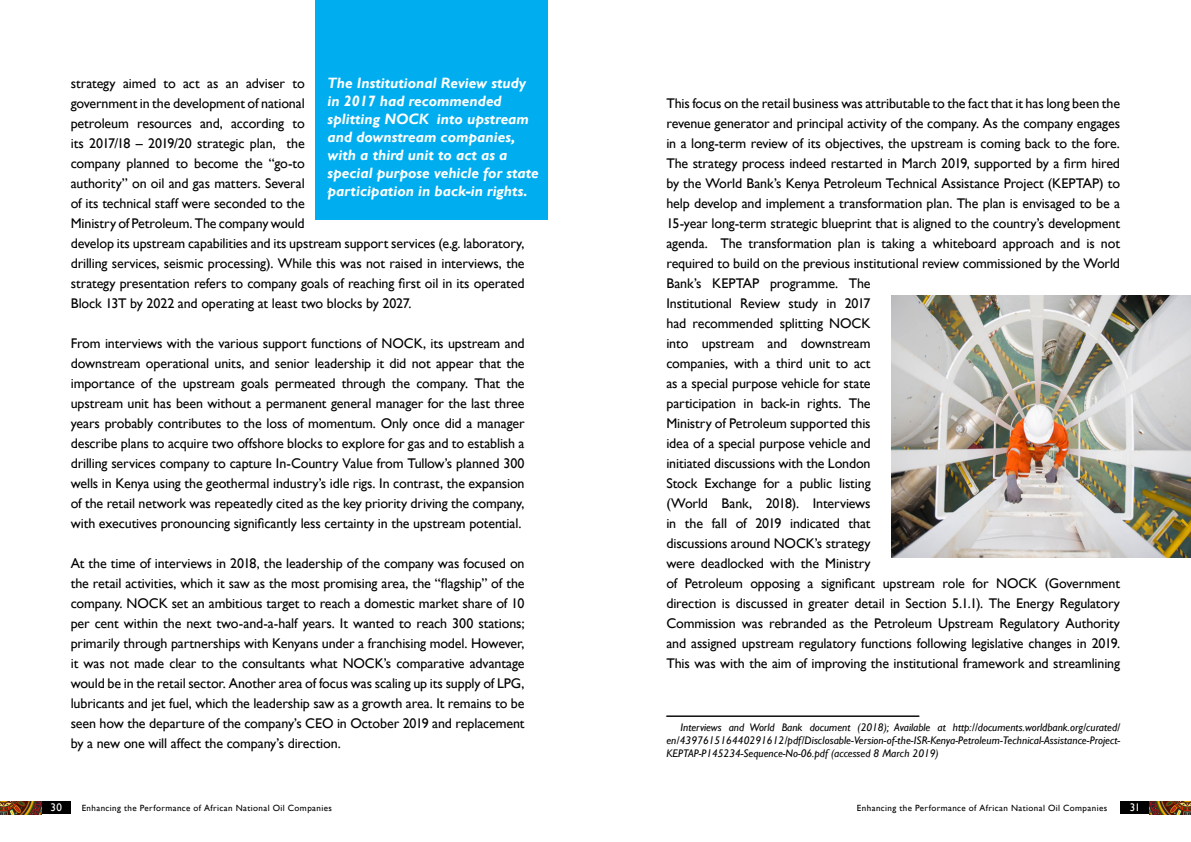
<style>
.page{position:relative;width:1191px;height:842px;background:#fff}
.page>*{position:absolute;margin:0;border:0;box-sizing:border-box;transform-origin:0 0}
.t1{font:italic 700 15px/18px "Gill Sans";color:#fff}
.t2{font:14px/20px "Gill Sans";letter-spacing:-.01em;color:#000}
.t3{font:italic 11px/13px "Gill Sans";color:#000;text-align:justify}
.t4{font:11px "Gill Sans";color:#fff}
.t5{font:9px "Gill Sans";letter-spacing:.045em;color:#000}
</style>
<div class="page">
<div style="left:1120px;top:801px;width:29px;height:13px;background:#000"></div>
<div style="left:41px;top:801px;width:30px;height:13px;background:#000"></div>
<img style="left:0;top:801px;width:41px;height:13px">
<img style="left:1149px;top:801px;width:42px;height:13px">
<div style="left:315px;top:0;width:232px;height:220px;background:#00aeef"></div>
<img style="left:892px;top:295px;width:299px;height:262px">
<hr style="left:666px;top:716px;width:253px;height:1px;background:#000">
<p class="t2" style="left:71px;top:73px;width:455px">strategy aimed to act as an adviser to<br>government in the development of national<br>petroleum resources and, according to<br>its 2017/18 – 2019/20 strategic plan, the<br>company planned to become the “go-to<br>authority” on oil and gas matters. Several<br>of its technical staff were seconded to the<br>Ministry of Petroleum. The company would<br>develop its upstream capabilities and its upstream support services (e.g. laboratory, drilling services, seismic processing). While this was not raised in interviews, the strategy presentation refers to company goals of reaching first oil in its operated Block 13T by 2022 and operating at least two blocks by 2027.</p>
<p class="t2" style="left:71px;top:333px;width:455px;text-align:justify">From interviews with the various support functions of NOCK, its upstream and downstream operational units, and senior leadership it did not appear that the importance of the upstream goals permeated through the company. That the upstream unit has been without a permanent general manager for the last three years probably contributes to the loss of momentum. Only once did a manager describe plans to acquire two offshore blocks to explore for gas and to establish a drilling services company to capture In-Country Value from Tullow’s planned 300 wells in Kenya using the geothermal industry’s idle rigs. In contrast, the expansion of the retail network was repeatedly cited as the key priority driving the company, with executives pronouncing significantly less certainty in the upstream potential.</p>
<p class="t2" style="left:71px;top:553px;width:455px;text-align:justify">At the time of interviews in 2018, the leadership of the company was focused on the retail activities, which it saw as the most promising area, the “flagship” of the company. NOCK set an ambitious target to reach a domestic market share of 10 per cent within the next two-and-a-half years. It wanted to reach 300 stations; primarily through partnerships with Kenyans under a franchising model. However, it was not made clear to the consultants what NOCK’s comparative advantage would be in the retail sector. Another area of focus was scaling up its supply of LPG, lubricants and jet fuel, which the leadership saw as a growth area. It remains to be seen how the departure of the company’s CEO in October 2019 and replacement by a new one will affect the company’s direction.</p>
<p class="t1" style="left:327px;top:75px;width:213px">The Institutional Review study in 2017 had recommended splitting NOCK into upstream and downstream companies, with a third unit to act as a special purpose vehicle for state participation in back-in rights.</p>
<p class="t2" style="left:666px;top:93px;width:455px">This focus on the retail business was attributable to the fact that it has long been the revenue generator and principal activity of the company. As the company engages in a long-term review of its objectives, the upstream is coming back to the fore.<br>The strategy process indeed restarted in March 2019, supported by a firm hired by the World Bank’s Kenya Petroleum Technical Assistance Project (KEPTAP) to help develop and implement a transformation plan. The plan is envisaged to be a 15-year long-term strategic blueprint that is aligned to the country’s development agenda. The transformation plan is taking a whiteboard approach and is not required to build on the previous institutional review commissioned by the World Bank’s KEPTAP programme. The<br>Institutional Review study in 2017<br>had recommended splitting NOCK<br>into upstream and downstream<br>companies, with a third unit to act<br>as a special purpose vehicle for state<br>participation in back-in rights. The<br>Ministry of Petroleum supported this<br>idea of a special purpose vehicle and<br>initiated discussions with the London<br>Stock Exchange for a public listing<br>(World Bank, 2018). Interviews<br>in the fall of 2019 indicated that<br>discussions around NOCK’s strategy<br>were deadlocked with the Ministry<br>of Petroleum opposing a significant upstream role for NOCK (Government direction is discussed in greater detail in Section 5.1.1). The Energy Regulatory Commission was rebranded as the Petroleum Upstream Regulatory Authority and assigned upstream regulatory functions following legislative changes in 2019.<br>This was with the aim of improving the institutional framework and streamlining</p>
<p class="t3" style="left:666px;top:721px;width:455px;text-indent:14px">Interviews and World Bank document (2018); Available at http://documents.worldbank.org/curated/ en/439761516440291612/pdf/Disclosable-Version-of-the-ISR-Kenya-Petroleum-Technical-Assistance-Project-KEPTAP-P145234-Sequence-No-06.pdf (accessed 8 March 2019)</p>
<p class="t4" style="left:50px;top:801px;width:13px">30</p>
<p class="t5" style="left:82px;top:802px;width:252px">Enhancing the Performance of African National Oil Companies</p>
<p class="t5" style="left:857px;top:802px;width:252px">Enhancing the Performance of African National Oil Companies</p>
<p class="t4" style="left:1129px;top:801px;width:12px">31</p>
</div>
